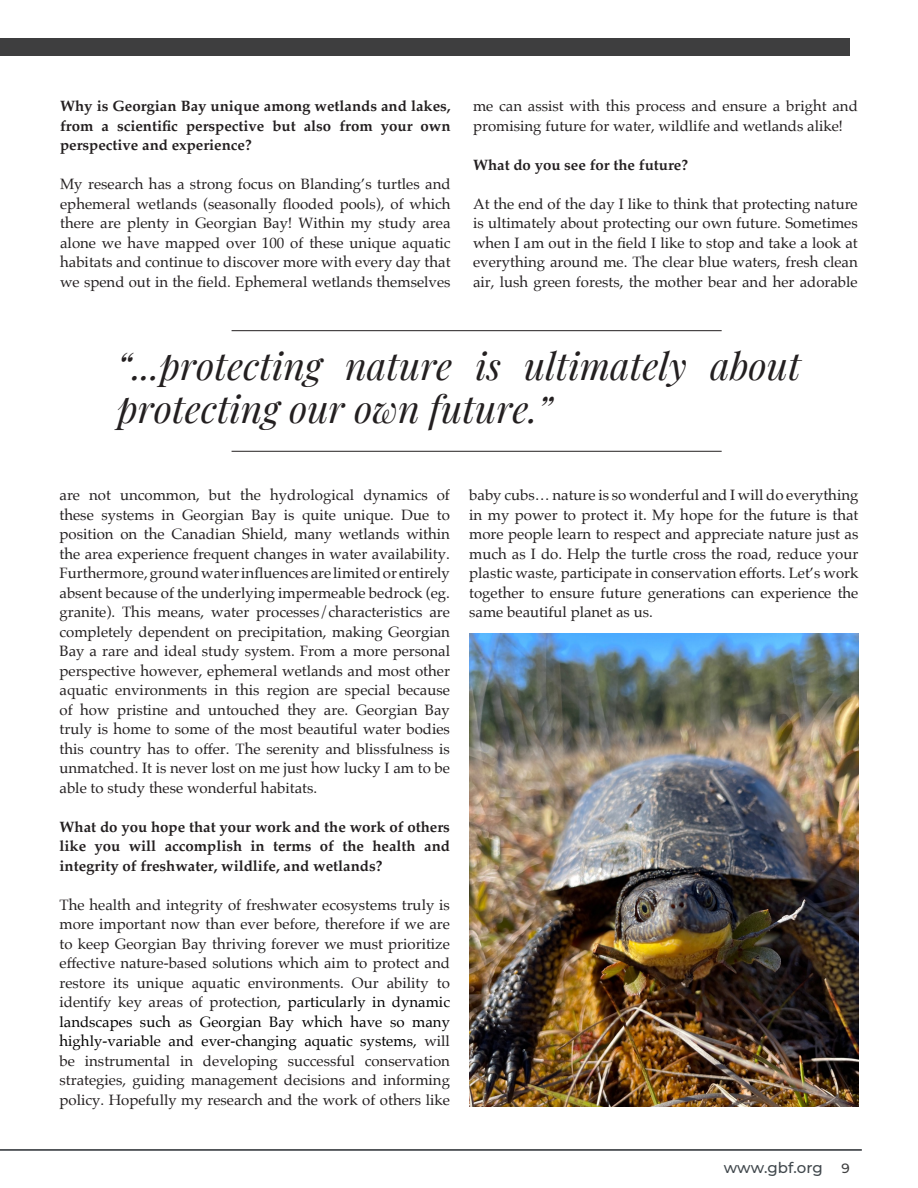
<style>
.page{position:relative;width:918px;height:1188px;background:#fff}
.page>*{position:absolute;margin:0;border:0;box-sizing:border-box;transform-origin:0 0}
.Body_Copy_Black{font:italic 37.5px/43.5px "Playfair Display";color:#231f20}
.Body_Copy_Black-2{font:15px/19.5px "Palatino";color:#231f20;text-align:justify}
.Body_Copy_Black-3{font:700 15px/19.5px "Palatino";color:#231f20;text-align:justify}
.Subtitle_Black_for_Body_Copy{font:700 15px/19.5px "Palatino";color:#231f20;text-align:justify}
.t1{font:500 15px "Montserrat";color:#41484d}
.s1{color:#000}
.s2{font-size:13.5px;color:#3e3e3f}
</style>
<div class="page">
<hr style="left:0;top:1149px;width:862px;height:2px;background:#282c31">
<div style="left:0;top:38px;width:850px;height:18px;background:#3e3e3f"></div>
<hr style="left:232px;top:330px;width:490px;height:1px;background:#231f20">
<hr style="left:232px;top:451px;width:490px;height:1px;background:#231f20">
<img style="left:469px;top:633px;width:389px;height:473px">
<p class="Subtitle_Black_for_Body_Copy" style="left:60px;top:96px;width:392px">Why is Georgian Bay unique among wetlands and lakes, from a scientific perspective but also from your own perspective and experience?</p>
<p class="Body_Copy_Black-2" style="left:60px;top:174px;width:392px">My research has a strong focus on Blanding’s turtles and ephemeral wetlands (seasonally flooded pools), of which there are plenty in Georgian Bay! Within my study area alone we have mapped over 100 of these unique aquatic habitats and continue to discover more with every day that we spend out in the field. Ephemeral wetlands themselves</p>
<p class="Body_Copy_Black-2" style="left:473px;top:96px;width:386px">me can assist with this process and ensure a bright and promising future for water, wildlife and wetlands alike!</p>
<p class="Body_Copy_Black-3" style="left:473px;top:154px;width:216px">What do you see for the future?</p>
<p class="Body_Copy_Black-2" style="left:473px;top:194px;width:386px">At the end of the day I like to think that protecting nature is ultimately about protecting our own future. Sometimes when I am out in the field I like to stop and take a look at everything around me. The clear blue waters, fresh clean air, lush green forests, the mother bear and her adorable</p>
<p class="Body_Copy_Black" style="left:117px;top:341px;width:685px">“...protecting nature is ultimately about protecting our own future.”</p>
<p class="Body_Copy_Black-2" style="left:60px;top:485px;width:392px">are not uncommon, but the hydrological dynamics of these systems in Georgian Bay is quite unique. Due to position on the Canadian Shield, many wetlands within the area experience frequent changes in water availability.<br>Furthermore, ground water influences are limited or entirely absent because of the underlying impermeable bedrock (eg. granite). This means, water processes/characteristics are completely dependent on precipitation, making Georgian Bay a rare and ideal study system. From a more personal perspective however, ephemeral wetlands and most other aquatic environments in this region are special because of how pristine and untouched they are. Georgian Bay truly is home to some of the most beautiful water bodies this country has to offer. The serenity and blissfulness is unmatched. It is never lost on me just how lucky I am to be able to study these wonderful habitats.</p>
<p class="Body_Copy_Black-3" style="left:60px;top:816px;width:392px">What do you hope that your work and the work of others like you will accomplish in terms of the health and integrity of freshwater, wildlife, and wetlands?</p>
<p class="Body_Copy_Black-2" style="left:60px;top:895px;width:392px">The health and integrity of freshwater ecosystems truly is more important now than ever before, therefore if we are to keep Georgian Bay thriving forever we must prioritize effective nature-based solutions which aim to protect and restore its unique aquatic environments. Our ability to identify key areas of protection, <span class="s1">particularly in dynamic landscapes such as Georgian Bay which have so many highly-variable and ever-changing aquatic systems,</span> will be instrumental in developing successful conservation strategies, guiding management decisions and informing policy. Hopefully my research and the work of others like</p>
<p class="Body_Copy_Black-2" style="left:469px;top:485px;width:391px">baby cubs… nature is so wonderful and I will do everything in my power to protect it. My hope for the future is that more people learn to respect and appreciate nature just as much as I do. Help the turtle cross the road, reduce your plastic waste, participate in conservation efforts. Let’s work together to ensure future generations can experience the same beautiful planet as us.</p>
<p class="t1" style="left:724px;top:1157px;width:127px">www.gbf.org <span class="s2">9</span></p>
</div>
